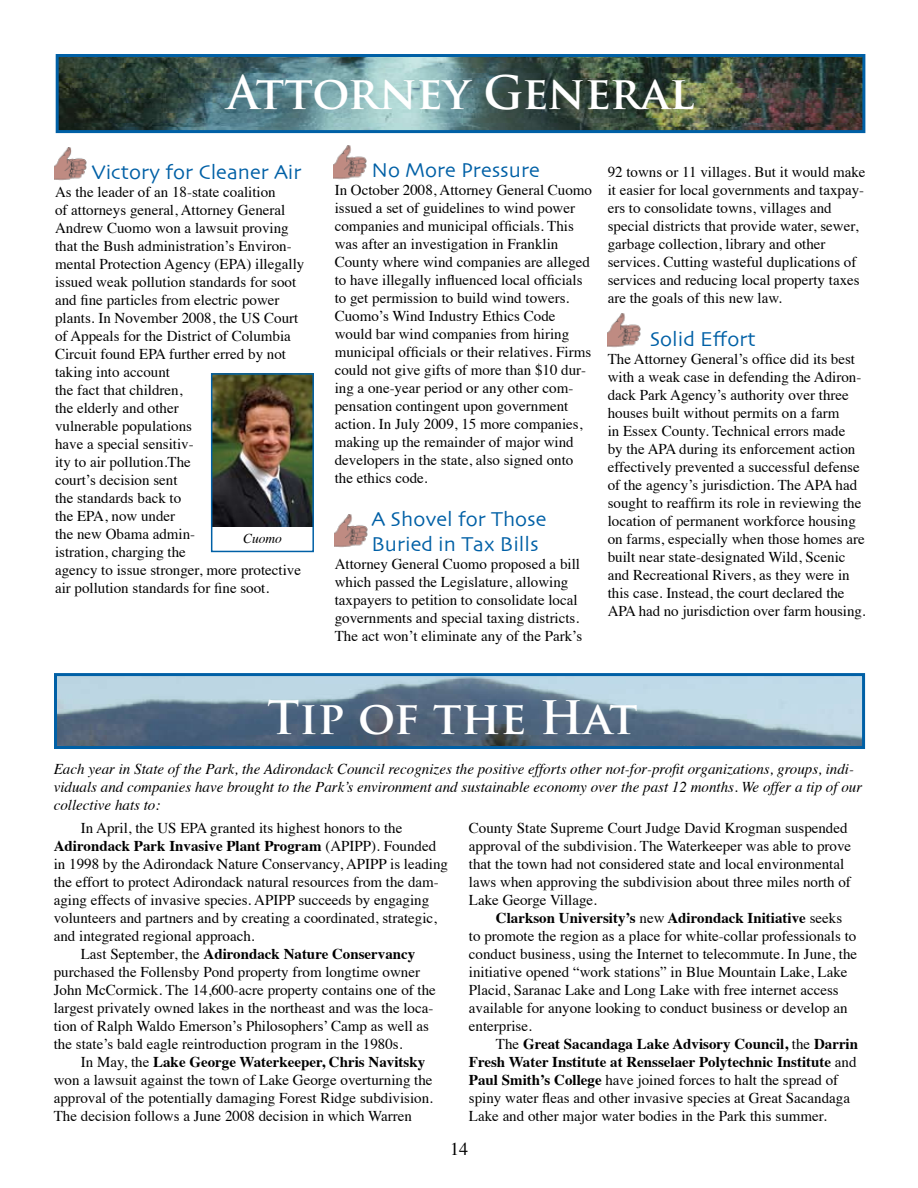
<style>
.page{position:relative;width:918px;height:1188px;background:#fff}
.page>*{position:absolute;margin:0;border:0;box-sizing:border-box;transform-origin:0 0}
.t1{font:700 45px "Trajan Pro";color:#fff}
.t2{font:21px/25.2px "Skia";color:#0060a6}
.t3{font:18px "Times";color:#000}
.t4{font:15px/18px "Times";color:#000}
.t5{font:italic 15px/18px "Times";color:#000}
.t6{font:700 15px "Times";color:#000}
.t7{font:italic 13.5px "Times";color:#000}
.s1{font-weight:400}
.s2{font-weight:700}
</style>
<div class="page">
<img style="left:58px;top:677px;width:803px;height:68px">
<div style="left:54px;top:673px;width:811px;height:76px;border:3px solid #0060a6"></div>
<img style="left:60px;top:58px;width:801px;height:71px">
<div style="left:56px;top:54px;width:809px;height:79px;border:3px solid #0060a6"></div>
<img style="left:54px;top:147px;width:33px;height:34px">
<img style="left:607px;top:313px;width:33px;height:35px">
<img style="left:333px;top:145px;width:33px;height:35px">
<img style="left:334px;top:514px;width:33px;height:34px">
<img style="left:214px;top:376px;width:97px;height:150px">
<div style="left:211px;top:373px;width:103px;height:179px;border:2px solid #0060a6"></div>
<h1 class="t1" style="left:227px;top:65px;width:469px">Attorney General</h1>
<h2 class="t2" style="left:92px;top:160px;width:211px">Victory for Cleaner Air</h2>
<p class="t4" style="left:55px;top:181px;width:251px">As the leader of an 18-state coalition<br>of attorneys general, Attorney General<br>Andrew Cuomo won a lawsuit proving that the Bush administration’s Environ&shy;mental Protection Agency (EPA) illegally issued weak pollution standards for soot and fine particles from electric power plants. In November 2008, the US Court of Appeals for the District of Columbia<br>Circuit found EPA further erred by not taking into account<br>the fact that children,<br>the elderly and other<br>vulnerable populations<br>have a special sensitiv-<br>ity to air pollution.The<br>court’s decision sent<br>the standards back to<br>the EPA, now under<br>the new Obama admin-<br>istration, charging the<br>agency to issue stronger, more protective air pollution standards for fine soot.</p>
<p class="t7" style="left:243px;top:526px;width:41px">Cuomo</p>
<h2 class="t2" style="left:371px;top:158px;width:170px">No More Pressure</h2>
<p class="t4" style="left:335px;top:179px;width:259px">In October 2008, Attorney General Cuomo issued a set of guidelines to wind power companies and municipal officials. This was after an investigation in Franklin County where wind companies are alleged to have illegally influenced local officials to get permission to build wind towers.<br>Cuomo’s Wind Industry Ethics Code would bar wind companies from hiring municipal officials or their relatives. Firms could not give gifts of more than $10 dur&shy;ing a one-year period or any other com&shy;pensation contingent upon government action. In July 2009, 15 more companies, making up the remainder of major wind developers in the state, also signed onto the ethics code.</p>
<h2 class="t2" style="left:371px;top:508px;width:177px">A Shovel for Those<br>Buried in Tax Bills</h2>
<p class="t4" style="left:335px;top:554px;width:249px">Attorney General Cuomo proposed a bill which passed the Legislature, allowing taxpayers to petition to consolidate local governments and special taxing districts.<br>The act won’t eliminate any of the Park’s</p>
<p class="t4" style="left:608px;top:162px;width:259px">92 towns or 11 villages. But it would make it easier for local governments and taxpay&shy;ers to consolidate towns, villages and special districts that provide water, sewer, garbage collection, library and other services. Cutting wasteful duplications of services and reducing local property taxes are the goals of this new law.</p>
<h2 class="t2" style="left:650px;top:328px;width:108px">Solid Effort</h2>
<p class="t4" style="left:608px;top:349px;width:259px">The Attorney General’s office did its best with a weak case in defending the Adiron&shy;dack Park Agency’s authority over three houses built without permits on a farm<br>in Essex County. Technical errors made<br>by the APA during its enforcement action effectively prevented a successful defense of the agency’s jurisdiction. The APA had sought to reaffirm its role in reviewing the location of permanent workforce housing on farms, especially when those homes are built near state-designated Wild, Scenic and Recreational Rivers, as they were in this case. Instead, the court declared the APA had no jurisdiction over farm housing.</p>
<h1 class="t1" style="left:268px;top:690px;width:372px">Tip of the Hat</h1>
<p class="t5" style="left:54px;top:759px;width:810px">Each year in State of the Park, the Adirondack Council recognizes the positive efforts other not-for-profit organizations, groups, indi&shy;viduals and companies have brought to the Park’s environment and sustainable economy over the past 12 months. We offer a tip of our collective hats to:</p>
<p class="t4" style="left:81px;top:818px;width:323px">In April, the US EPA granted its highest honors to the</p>
<p class="t6" style="left:54px;top:831px;width:384px">Adirondack Park Invasive Plant Program <span class="s1">(APIPP). Founded</span></p>
<p class="t4" style="left:54px;top:854px;width:396px">in 1998 by the Adirondack Nature Conservancy, APIPP is leading</p>
<p class="t4" style="left:54px;top:872px;width:387px">the effort to protect Adirondack natural resources from the dam-</p>
<p class="t4" style="left:54px;top:890px;width:377px">aging effects of invasive species. APIPP succeeds by engaging</p>
<p class="t4" style="left:54px;top:908px;width:385px">volunteers and partners and by creating a coordinated, strategic,</p>
<p class="t4" style="left:54px;top:926px;width:202px">and integrated regional approach.</p>
<p class="t6" style="left:81px;top:939px;width:336px"><span class="s1">Last September, the</span> Adirondack Nature Conservancy</p>
<p class="t4" style="left:54px;top:962px;width:368px">purchased the Follensby Pond property from longtime owner</p>
<p class="t4" style="left:54px;top:980px;width:384px">John McCormick. The 14,600-acre property contains one of the</p>
<p class="t4" style="left:54px;top:998px;width:381px">largest privately owned lakes in the northeast and was the loca-</p>
<p class="t4" style="left:54px;top:1016px;width:377px">tion of Ralph Waldo Emerson’s Philosophers’ Camp as well as</p>
<p class="t4" style="left:54px;top:1034px;width:350px">the state’s bald eagle reintroduction program in the 1980s.</p>
<p class="t6" style="left:81px;top:1047px;width:346px"><span class="s1">In May, the</span> Lake George Waterkeeper, Chris Navitsky</p>
<p class="t4" style="left:54px;top:1070px;width:380px">won a lawsuit against the town of Lake George overturning the</p>
<p class="t4" style="left:54px;top:1088px;width:381px">approval of the potentially damaging Forest Ridge subdivision.</p>
<p class="t4" style="left:54px;top:1106px;width:360px">The decision follows a June 2008 decision in which Warren</p>
<p class="t4" style="left:469px;top:818px;width:384px">County State Supreme Court Judge David Krogman suspended approval of the subdivision. The Waterkeeper was able to prove that the town had not considered state and local environmental laws when approving the subdivision about three miles north of Lake George Village.</p>
<p class="t4" style="left:469px;top:908px;width:390px;text-indent:27px"><span class="s2">Clarkson University’s</span> new <span class="s2">Adirondack Initiative</span> seeks to promote the region as a place for white-collar professionals to conduct business, using the Internet to telecommute. In June, the initiative opened “work stations” in Blue Mountain Lake, Lake Placid, Saranac Lake and Long Lake with free internet access available for anyone looking to conduct business or develop an enterprise.</p>
<p class="t4" style="left:469px;top:1034px;width:391px;text-indent:27px">The <span class="s2">Great Sacandaga Lake Advisory Council,</span> the <span class="s2">Darrin Fresh Water Institute at Rensselaer Polytechnic Institute</span> and <span class="s2">Paul Smith’s College</span> have joined forces to halt the spread of spiny water fleas and other invasive species at Great Sacandaga Lake and other major water bodies in the Park this summer.</p>
<p class="t3" style="left:450px;top:1132px;width:19px">14</p>
</div>
